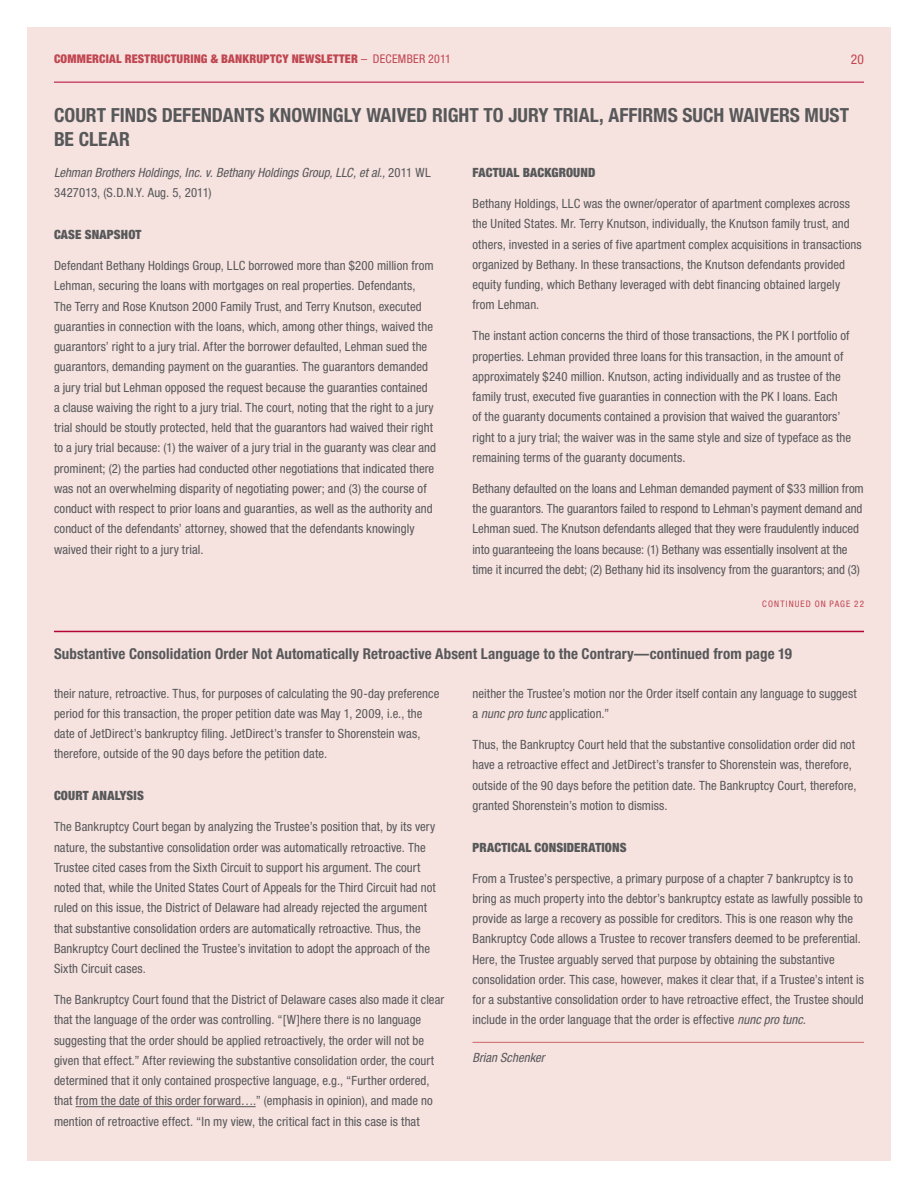
<style>
.page{position:relative;width:918px;height:1188px;background:#fff}
.page>*{position:absolute;margin:0;border:0;box-sizing:border-box;transform-origin:0 0}
.t1{font:700 condensed 19.5px/24px "Helvetica Neue LT Std";color:#57585a}
.t2{font:700 condensed 15px "Helvetica Neue LT Std";letter-spacing:.005em;color:#57585a}
.t3{font:condensed 13.5px "Helvetica Neue LT Std";color:#c04651}
.t4{font:condensed 12.75px/20.2px "Helvetica Neue LT Std";letter-spacing:.005em;color:#57585a}
.t5{font:italic condensed 12.75px/20.2px "Helvetica Neue LT Std";letter-spacing:.005em;color:#57585a}
.t6{font:900 condensed 12.75px "Helvetica Neue LT Std";letter-spacing:.01em;color:#57585a}
.t7{font:900 condensed 12px "Helvetica Neue LT Std";letter-spacing:.015em;color:#c04651}
.t8{font:condensed 9px "Helvetica Neue LT Std";letter-spacing:.125em;color:#c04651}
.s1{font-weight:400}
.s2{font-style:normal}
.s3{font-style:italic}
</style>
<div class="page">
<div style="left:27px;top:27px;width:864px;height:1134px;background:#f6e2df"></div>
<hr style="left:54px;top:82px;width:810px;height:1px;background:#b30437">
<hr style="left:76px;top:1106px;width:180px;height:1px;background:#57585a">
<hr style="left:472px;top:1042px;width:392px;height:1px;background:#cb6667">
<hr style="left:54px;top:631px;width:810px;height:1px;background:#b30437">
<p class="t7" style="left:54px;top:51px;width:398px">COMMERCIAL RESTRUCTURING &amp; BANKRUPTCY NEWSLETTER <span class="s1">– DECEMBER 2011</span></p>
<p class="t3" style="left:851px;top:51px;width:15px">20</p>
<h1 class="t1" style="left:54px;top:103px;width:797px">COURT FINDS DEFENDANTS KNOWINGLY WAIVED RIGHT TO JURY TRIAL, AFFIRMS SUCH WAIVERS MUST<br>BE CLEAR</h1>
<p class="t5" style="left:54px;top:163px;width:378px">Lehman Brothers Holdings, Inc. v. Bethany Holdings Group, LLC, et al., <span class="s2">2011 WL<br>3427013, (S.D.N.Y. Aug. 5, 2011)</span></p>
<p class="t6" style="left:54px;top:227px;width:89px">CASE SNAPSHOT</p>
<p class="t4" style="left:54px;top:255px;width:384px">Defendant Bethany Holdings Group, LLC borrowed more than $200 million from Lehman, securing the loans with mortgages on real properties. Defendants, The Terry and Rose Knutson 2000 Family Trust, and Terry Knutson, executed guaranties in connection with the loans, which, among other things, waived the guarantors’ right to a jury trial. After the borrower defaulted, Lehman sued the guarantors, demanding payment on the guaranties. The guarantors demanded a jury trial but Lehman opposed the request because the guaranties contained a clause waiving the right to a jury trial. The court, noting that the right to a jury trial should be stoutly protected, held that the guarantors had waived their right to a jury trial because: (1) the waiver of a jury trial in the guaranty was clear and prominent; (2) the parties had conducted other negotiations that indicated there was not an overwhelming disparity of negotiating power; and (3) the course of conduct with respect to prior loans and guaranties, as well as the authority and conduct of the defendants’ attorney, showed that the defendants knowingly waived their right to a jury trial.</p>
<p class="t6" style="left:472px;top:165px;width:124px">FACTUAL BACKGROUND</p>
<p class="t4" style="left:472px;top:193px;width:391px">Bethany Holdings, LLC was the owner/operator of apartment complexes across the United States. Mr. Terry Knutson, individually, the Knutson family trust, and others, invested in a series of five apartment complex acquisitions in transactions organized by Bethany. In these transactions, the Knutson defendants provided equity funding, which Bethany leveraged with debt financing obtained largely from Lehman.</p>
<p class="t4" style="left:472px;top:326px;width:380px">The instant action concerns the third of those transactions, the PK I portfolio of properties. Lehman provided three loans for this transaction, in the amount of approximately $240 million. Knutson, acting individually and as trustee of the family trust, executed five guaranties in connection with the PK I loans. Each<br>of the guaranty documents contained a provision that waived the guarantors’ right to a jury trial; the waiver was in the same style and size of typeface as the remaining terms of the guaranty documents.</p>
<p class="t4" style="left:472px;top:478px;width:393px">Bethany defaulted on the loans and Lehman demanded payment of $33 million from the guarantors. The guarantors failed to respond to Lehman’s payment demand and Lehman sued. The Knutson defendants alleged that they were fraudulently induced into guaranteeing the loans because: (1) Bethany was essentially insolvent at the time it incurred the debt; (2) Bethany hid its insolvency from the guarantors; and (3)</p>
<p class="t8" style="left:762px;top:599px;width:103px">CONTINUED ON PAGE 22</p>
<p class="t2" style="left:54px;top:645px;width:740px">Substantive Consolidation Order Not Automatically Retroactive Absent Language to the Contrary—continued from page 19</p>
<p class="t4" style="left:54px;top:683px;width:387px">their nature, retroactive. Thus, for purposes of calculating the 90-day preference period for this transaction, the proper petition date was May 1, 2009, i.e., the date of JetDirect’s bankruptcy filing. JetDirect’s transfer to Shorenstein was, therefore, outside of the 90 days before the petition date.</p>
<p class="t6" style="left:54px;top:788px;width:91px">COURT ANALYSIS</p>
<p class="t4" style="left:54px;top:817px;width:383px">The Bankruptcy Court began by analyzing the Trustee’s position that, by its very nature, the substantive consolidation order was automatically retroactive. The Trustee cited cases from the Sixth Circuit to support his argument. The court noted that, while the United States Court of Appeals for the Third Circuit had not ruled on this issue, the District of Delaware had already rejected the argument that substantive consolidation orders are automatically retroactive. Thus, the Bankruptcy Court declined the Trustee’s invitation to adopt the approach of the Sixth Circuit cases.</p>
<p class="t4" style="left:54px;top:989px;width:392px">The Bankruptcy Court found that the District of Delaware cases also made it clear that the language of the order was controlling. “[W]here there is no language suggesting that the order should be applied retroactively, the order will not be given that effect.” After reviewing the substantive consolidation order, the court determined that it only contained prospective language, e.g., “Further ordered, that from the date of this order forward….” (emphasis in opinion), and made no mention of retroactive effect. “In my view, the critical fact in this case is that</p>
<p class="t4" style="left:472px;top:683px;width:386px">neither the Trustee’s motion nor the Order itself contain any language to suggest a <span class="s3">nunc pro tunc</span> application.”</p>
<p class="t4" style="left:472px;top:734px;width:386px">Thus, the Bankruptcy Court held that the substantive consolidation order did not have a retroactive effect and JetDirect’s transfer to Shorenstein was, therefore, outside of the 90 days before the petition date. The Bankruptcy Court, therefore, granted Shorenstein’s motion to dismiss.</p>
<p class="t6" style="left:472px;top:839px;width:156px">PRACTICAL CONSIDERATIONS</p>
<p class="t4" style="left:472px;top:868px;width:393px">From a Trustee’s perspective, a primary purpose of a chapter 7 bankruptcy is to bring as much property into the debtor’s bankruptcy estate as lawfully possible to provide as large a recovery as possible for creditors. This is one reason why the Bankruptcy Code allows a Trustee to recover transfers deemed to be preferential.<br>Here, the Trustee arguably served that purpose by obtaining the substantive consolidation order. This case, however, makes it clear that, if a Trustee’s intent is for a substantive consolidation order to have retroactive effect, the Trustee should include in the order language that the order is effective <span class="s3">nunc pro tunc.</span></p>
<p class="t5" style="left:472px;top:1048px;width:74px">Brian Schenker</p>
</div>
